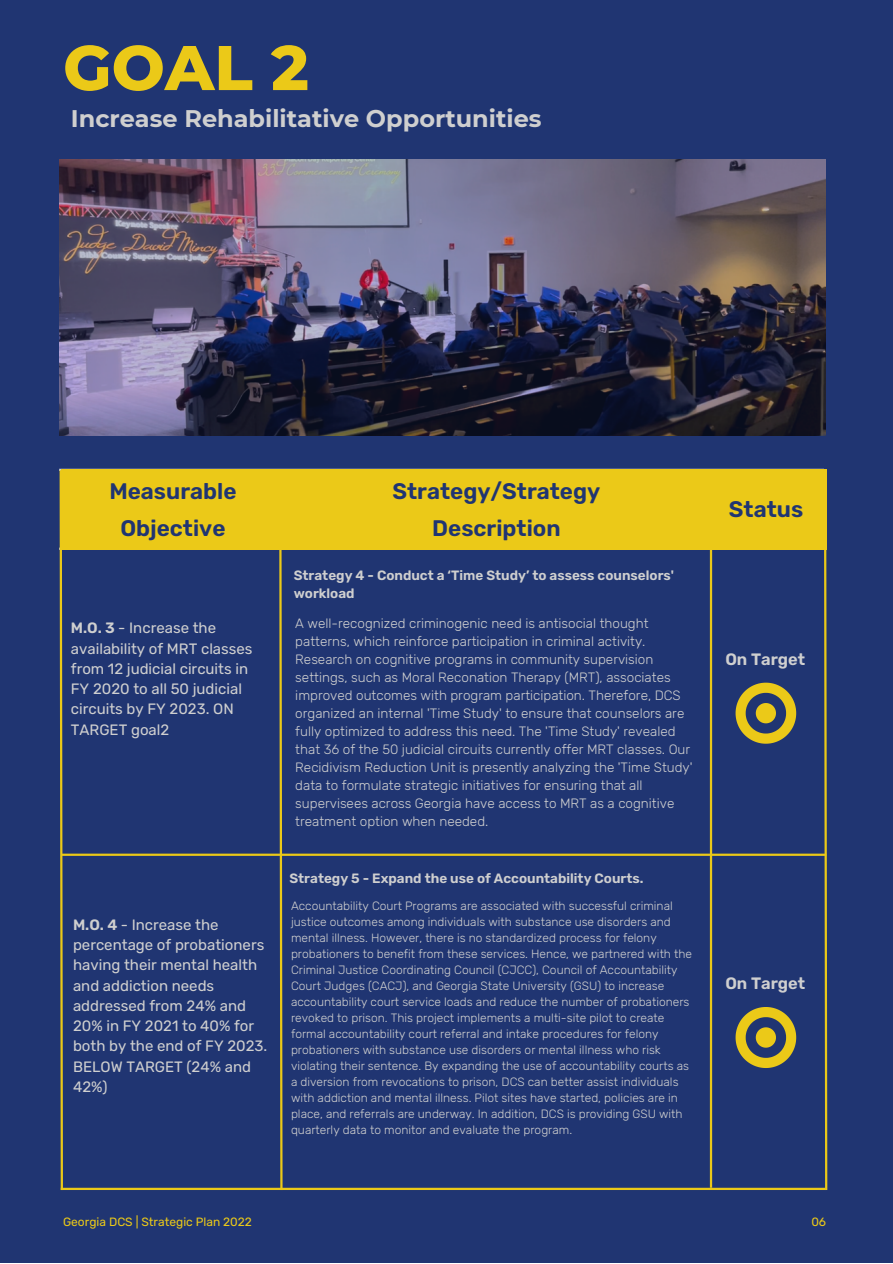
<style>
.page{position:relative;width:893px;height:1264px;background:#fff}
.page>*{position:absolute;margin:0;border:0;box-sizing:border-box;transform-origin:0 0}
.t1{font:800 63px "Montserrat";color:#ebc918}
.t2{font:700 24px "Montserrat";color:#cfcfcf}
.t3{font:600 22.5px/37px "Rubik";color:#203572;text-align:center}
.t4{font:600 16.5px "Rubik";color:#cfcfcf}
.t5{font:15px/20.2px "Rubik";color:#cfcfcf}
.t6{font:300 13.5px/18px "Rubik";color:#cfcfcf}
.t7{font:600 13.5px/18px "Rubik";color:#cfcfcf}
.t8{font:300 12px/16px "Rubik";color:#cfcfcf}
.t9{font:12px "Rubik";color:#ebc918}
.s1{font-weight:600}
</style>
<div class="page">
<div style="left:0;top:0;width:892px;height:1262px;background:#203572"></div>
<hr style="left:59px;top:547px;width:765px;height:3px;background:#cfcfcf">
<hr style="left:61px;top:853px;width:765px;height:2px;background:#ebc918">
<svg style="left:278px;top:468px;width:6px;height:722px"></svg>
<svg style="left:59px;top:468px;width:5px;height:722px"></svg>
<hr style="left:709px;top:471px;width:3px;height:716px;background:#ebc918">
<svg style="left:822px;top:468px;width:6px;height:722px"></svg>
<div style="left:61px;top:469px;width:765px;height:80px;background:#ebc918"></div>
<hr style="left:61px;top:1187px;width:764px;height:2px;background:#ebc918">
<svg style="left:735px;top:682px;width:61px;height:61px"></svg>
<svg style="left:735px;top:1007px;width:61px;height:61px"></svg>
<img style="left:59px;top:160px;width:766px;height:275px">
<h1 class="t1" style="left:63px;top:29px;width:247px">GOAL 2</h1>
<h2 class="t2" style="left:71px;top:104px;width:472px">Increase Rehabilitative Opportunities</h2>
<h3 class="t3" style="left:109px;top:472px;width:129px">Measurable<br>Objective</h3>
<p class="t5" style="left:71px;top:618px;width:183px"><span class="s1">M.O. 3</span> - Increase the availability of MRT classes from 12 judicial circuits in<br>FY 2020 to all 50 judicial circuits by FY 2023. ON<br>TARGET goal2</p>
<p class="t5" style="left:73px;top:914px;width:196px"><span class="s1">M.O. 4</span> - Increase the percentage of probationers having their mental health and addiction needs addressed from 24% and<br>20% in FY 2021 to 40% for both by the end of FY 2023.<br>BELOW TARGET (24% and<br>42%)</p>
<h3 class="t3" style="left:392px;top:472px;width:209px">Strategy/Strategy<br>Description</h3>
<p class="t7" style="left:294px;top:567px;width:382px">Strategy 4 - Conduct a ‘Time Study’ to assess counselors' workload</p>
<p class="t6" style="left:295px;top:614px;width:399px">A well-recognized criminogenic need is antisocial thought patterns, which reinforce participation in criminal activity.<br>Research on cognitive programs in community supervision settings, such as Moral Reconation Therapy (MRT), associates improved outcomes with program participation. Therefore, DCS organized an internal 'Time Study' to ensure that counselors are fully optimized to address this need. The 'Time Study' revealed that 36 of the 50 judicial circuits currently offer MRT classes. Our Recidivism Reduction Unit is presently analyzing the 'Time Study' data to formulate strategic initiatives for ensuring that all supervisees across Georgia have access to MRT as a cognitive treatment option when needed.</p>
<p class="t7" style="left:289px;top:869px;width:355px">Strategy 5 - Expand the use of Accountability Courts.</p>
<p class="t8" style="left:291px;top:897px;width:402px">Accountability Court Programs are associated with successful criminal justice outcomes among individuals with substance use disorders and mental illness. However, there is no standardized process for felony probationers to benefit from these services. Hence, we partnered with the Criminal Justice Coordinating Council (CJCC), Council of Accountability Court Judges (CACJ), and Georgia State University (GSU) to increase accountability court service loads and reduce the number of probationers revoked to prison. This project implements a multi-site pilot to create formal accountability court referral and intake procedures for felony probationers with substance use disorders or mental illness who risk violating their sentence. By expanding the use of accountability courts as a diversion from revocations to prison, DCS can better assist individuals with addiction and mental illness. Pilot sites have started, policies are in place, and referrals are underway. In addition, DCS is providing GSU with quarterly data to monitor and evaluate the program.</p>
<h3 class="t3" style="left:728px;top:491px;width:76px">Status</h3>
<h3 class="t4" style="left:725px;top:649px;width:81px">On Target</h3>
<h3 class="t4" style="left:725px;top:973px;width:81px">On Target</h3>
<p class="t9" style="left:63px;top:1214px;width:190px">Georgia DCS | Strategic Plan 2022</p>
<p class="t9" style="left:811px;top:1214px;width:16px">06</p>
</div>
